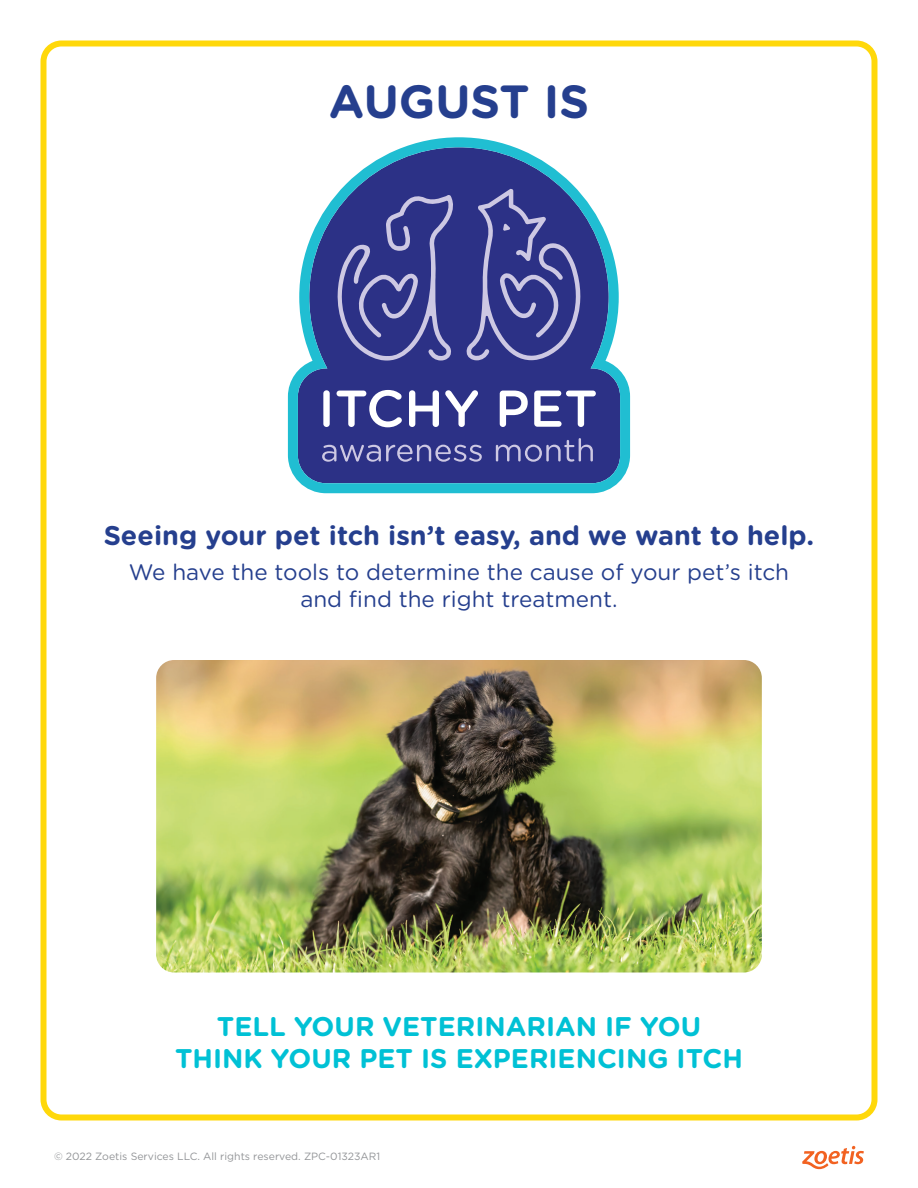
<style>
.page{position:relative;width:918px;height:1188px;background:#fff}
.page>*{position:absolute;margin:0;border:0;box-sizing:border-box;transform-origin:0 0}
.t1{font:700 46.5px "Gotham Rounded";color:#253f8e}
.t2{font:700 27px/32.4px "Gotham Rounded";color:#00c1d5;text-align:center}
.t3{font:700 27px "Gotham Rounded";color:#253f8e}
.t4{font:22.5px/27px "Gotham Rounded";color:#253f8e;text-align:center}
.t5{font:10.5px "Gotham";color:#939598}
</style>
<div class="page">
<div style="left:40px;top:40px;width:838px;height:1080px;border:6px solid #ffd80a;border-radius:18px"></div>
<svg style="left:288px;top:137px;width:342px;height:356px;fill:#2c3186"></svg>
<div style="left:323px;top:390px;width:7px;height:37px;background:#fff;border-radius:3px"></div>
<svg style="left:337px;top:390px;width:65px;height:37px"></svg>
<svg style="left:409px;top:390px;width:30px;height:37px"></svg>
<svg style="left:445px;top:390px;width:33px;height:37px"></svg>
<svg style="left:500px;top:391px;width:28px;height:36px"></svg>
<svg style="left:534px;top:391px;width:62px;height:36px"></svg>
<svg style="left:322px;top:445px;width:160px;height:17px;background:#6162a4"></svg>
<svg style="left:496px;top:438px;width:97px;height:24px;background:#51549b"></svg>
<svg style="left:333px;top:195px;width:125px;height:166px;background:#474b96"></svg>
<svg style="left:466px;top:189px;width:123px;height:171px;background:#474d97"></svg>
<img style="left:156px;top:660px;width:606px;height:313px">
<svg style="left:802px;top:1146px;width:62px;height:23px"></svg>
<p class="t1" style="left:329px;top:68px;width:262px">AUGUST IS</p>
<p class="t3" style="left:104px;top:516px;width:712px">Seeing your pet itch isn’t easy, and we want to help.</p>
<p class="t4" style="left:129px;top:557px;width:662px">We have the tools to determine the cause of your pet’s itch and find the right treatment.</p>
<p class="t2" style="left:175px;top:1009px;width:569px">TELL YOUR VETERINARIAN IF YOU<br>THINK YOUR PET IS EXPERIENCING ITCH</p>
<p class="t5" style="left:54px;top:1150px;width:328px">© 2022 Zoetis Services LLC. All rights reserved. ZPC-01323AR1</p>
</div>
